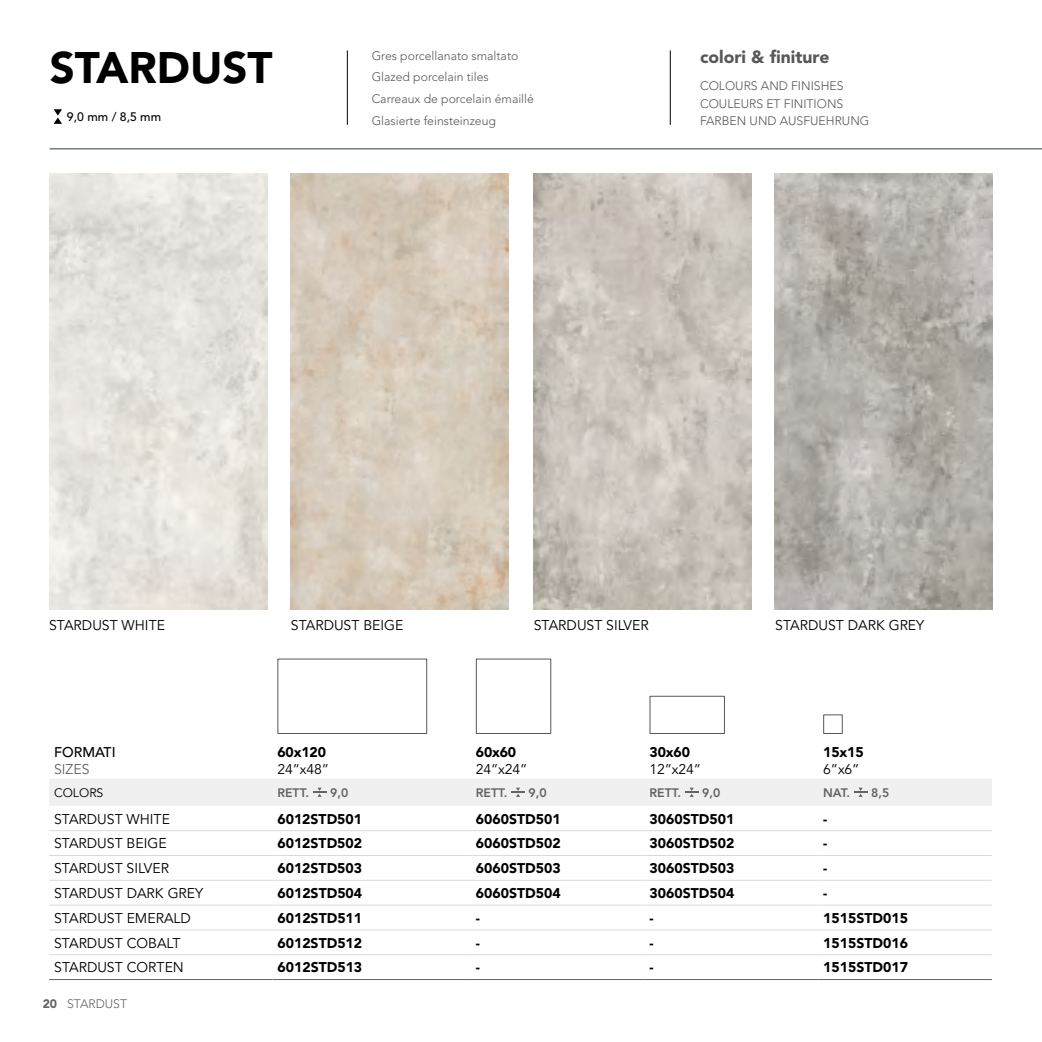
<style>
.page{position:relative;width:1042px;height:1042px;background:#fff}
.page>*{position:absolute;margin:0;border:0;box-sizing:border-box;transform-origin:0 0}
.t1{font:900 43.75px "Avenir LT Std";color:#000}
.t2{font:900 17.5px "Avenir LT Std";color:#575756}
.t3{font:900 14px "Avenir LT Std";color:#000}
.t4{font:14px "Avenir LT Std";color:#000}
.t5{font:500 14px "Avenir LT Std";color:#000}
.t6{font:14px "Avenir LT Std";color:#646363}
.t7{font:300 12.25px/21.7px "Avenir LT Std";color:#575756}
.t8{font:800 12.25px "Avenir LT Std";color:#646363}
.t9{font:500 12.25px "Avenir LT Std";color:#000}
.t10{font:300 12.25px "Avenir LT Std";color:#646363}
.t11{font:12.25px "Avenir LT Std";color:#000}
.s1{font-weight:900}
</style>
<div class="page">
<hr style="left:347px;top:50px;width:1px;height:75px;background:#000">
<hr style="left:670px;top:50px;width:1px;height:75px;background:#000">
<hr style="left:50px;top:148px;width:992px;height:1px;background:#2d3c4b">
<img style="left:533px;top:174px;width:218px;height:435px">
<img style="left:774px;top:174px;width:218px;height:435px">
<svg style="left:54px;top:109px;width:8px;height:15px"></svg>
<hr style="left:49px;top:830px;width:223px;height:1px;background:#dadada">
<hr style="left:471px;top:830px;width:173px;height:1px;background:#dadada">
<hr style="left:644px;top:830px;width:174px;height:1px;background:#dadada">
<hr style="left:818px;top:830px;width:174px;height:1px;background:#dadada">
<hr style="left:49px;top:855px;width:223px;height:1px;background:#dadada">
<hr style="left:471px;top:855px;width:173px;height:1px;background:#dadada">
<hr style="left:644px;top:855px;width:174px;height:1px;background:#dadada">
<hr style="left:818px;top:855px;width:174px;height:1px;background:#dadada">
<hr style="left:49px;top:880px;width:223px;height:1px;background:#dadada">
<hr style="left:471px;top:880px;width:173px;height:1px;background:#dadada">
<hr style="left:644px;top:880px;width:174px;height:1px;background:#dadada">
<hr style="left:818px;top:880px;width:174px;height:1px;background:#dadada">
<hr style="left:49px;top:904px;width:223px;height:1px;background:#dadada">
<hr style="left:471px;top:904px;width:173px;height:1px;background:#dadada">
<hr style="left:644px;top:904px;width:174px;height:1px;background:#dadada">
<hr style="left:818px;top:904px;width:174px;height:1px;background:#dadada">
<hr style="left:49px;top:929px;width:223px;height:1px;background:#dadada">
<hr style="left:471px;top:929px;width:173px;height:1px;background:#dadada">
<hr style="left:644px;top:929px;width:174px;height:1px;background:#dadada">
<hr style="left:818px;top:929px;width:174px;height:1px;background:#dadada">
<hr style="left:49px;top:954px;width:223px;height:1px;background:#dadada">
<hr style="left:471px;top:954px;width:173px;height:1px;background:#dadada">
<hr style="left:644px;top:954px;width:174px;height:1px;background:#dadada">
<hr style="left:818px;top:954px;width:174px;height:1px;background:#dadada">
<hr style="left:272px;top:855px;width:199px;height:1px;background:#dadada">
<hr style="left:272px;top:904px;width:199px;height:1px;background:#dadada">
<hr style="left:272px;top:830px;width:199px;height:1px;background:#dadada">
<hr style="left:272px;top:880px;width:199px;height:1px;background:#dadada">
<hr style="left:272px;top:929px;width:199px;height:1px;background:#dadada">
<hr style="left:272px;top:954px;width:199px;height:1px;background:#dadada">
<hr style="left:49px;top:979px;width:223px;height:1px;background:#646363">
<hr style="left:272px;top:979px;width:199px;height:1px;background:#646363">
<hr style="left:471px;top:979px;width:173px;height:1px;background:#646363">
<hr style="left:644px;top:979px;width:174px;height:1px;background:#646363">
<hr style="left:818px;top:979px;width:174px;height:1px;background:#646363">
<div style="left:277px;top:658px;width:150px;height:76px;border:1px solid #575756"></div>
<div style="left:476px;top:658px;width:75px;height:76px;border:1px solid #575756"></div>
<div style="left:649px;top:696px;width:76px;height:38px;border:1px solid #575756"></div>
<div style="left:823px;top:714px;width:20px;height:20px;border:1px solid #575756"></div>
<div style="left:49px;top:779px;width:943px;height:27px;background:#f0f0f0"></div>
<h1 class="t1" style="left:50px;top:41px;width:224px">STARDUST</h1>
<p class="t7" style="left:372px;top:45px;width:164px">Gres porcellanato smaltato<br>Glazed porcelain tiles<br>Carreaux de porcelain émaillé<br>Glasierte feinsteinzeug</p>
<p class="t9" style="left:67px;top:110px;width:96px">9,0 mm / 8,5 mm</p>
<p class="t2" style="left:700px;top:46px;width:131px">colori &amp; finiture</p>
<p class="t7" style="left:700px;top:77px;width:171px;line-height:17.3px">COLOURS AND FINISHES<br>COULEURS ET FINITIONS<br>FARBEN UND AUSFUEHRUNG</p>
<p class="t4" style="left:49px;top:617px;width:117px">STARDUST WHITE</p>
<p class="t4" style="left:291px;top:617px;width:114px">STARDUST BEIGE</p>
<p class="t4" style="left:534px;top:617px;width:116px">STARDUST SILVER</p>
<p class="t4" style="left:775px;top:617px;width:150px">STARDUST DARK GREY</p>
<p class="t5" style="left:54px;top:744px;width:63px">FORMATI</p>
<p class="t6" style="left:54px;top:761px;width:37px">SIZES</p>
<p class="t3" style="left:277px;top:743px;width:50px">60x120</p>
<p class="t4" style="left:277px;top:761px;width:53px">24”x48”</p>
<p class="t3" style="left:476px;top:743px;width:42px">60x60</p>
<p class="t4" style="left:476px;top:761px;width:53px">24”x24”</p>
<p class="t3" style="left:649px;top:743px;width:42px">30x60</p>
<p class="t4" style="left:649px;top:761px;width:53px">12”x24”</p>
<p class="t3" style="left:823px;top:743px;width:42px">15x15</p>
<p class="t4" style="left:823px;top:761px;width:38px">6”x6”</p>
<p class="t11" style="left:54px;top:785px;width:51px">COLORS</p>
<p class="t8" style="left:277px;top:785px;width:33px">RETT.</p>
<p class="t8" style="left:330px;top:785px;width:20px">9,0</p>
<p class="t8" style="left:476px;top:785px;width:33px">RETT.</p>
<p class="t8" style="left:529px;top:785px;width:20px">9,0</p>
<p class="t8" style="left:649px;top:785px;width:33px">RETT.</p>
<p class="t8" style="left:702px;top:785px;width:20px">9,0</p>
<p class="t8" style="left:823px;top:785px;width:28px">NAT.</p>
<p class="t8" style="left:871px;top:785px;width:20px">8,5</p>
<p class="t4" style="left:54px;top:810px;width:117px">STARDUST WHITE</p>
<p class="t3" style="left:277px;top:810px;width:86px">6012STD501</p>
<p class="t3" style="left:476px;top:810px;width:86px">6060STD501</p>
<p class="t3" style="left:649px;top:810px;width:86px">3060STD501</p>
<p class="t3" style="left:823px;top:810px;width:6px">-</p>
<p class="t4" style="left:54px;top:835px;width:114px">STARDUST BEIGE</p>
<p class="t3" style="left:277px;top:835px;width:86px">6012STD502</p>
<p class="t3" style="left:476px;top:835px;width:86px">6060STD502</p>
<p class="t3" style="left:649px;top:835px;width:86px">3060STD502</p>
<p class="t3" style="left:823px;top:835px;width:6px">-</p>
<p class="t4" style="left:54px;top:860px;width:116px">STARDUST SILVER</p>
<p class="t3" style="left:277px;top:860px;width:86px">6012STD503</p>
<p class="t3" style="left:476px;top:860px;width:86px">6060STD503</p>
<p class="t3" style="left:649px;top:860px;width:86px">3060STD503</p>
<p class="t3" style="left:823px;top:860px;width:6px">-</p>
<p class="t4" style="left:54px;top:885px;width:150px">STARDUST DARK GREY</p>
<p class="t3" style="left:277px;top:884px;width:86px">6012STD504</p>
<p class="t3" style="left:476px;top:884px;width:86px">6060STD504</p>
<p class="t3" style="left:649px;top:884px;width:86px">3060STD504</p>
<p class="t3" style="left:823px;top:884px;width:6px">-</p>
<p class="t4" style="left:54px;top:910px;width:138px">STARDUST EMERALD</p>
<p class="t3" style="left:277px;top:909px;width:86px">6012STD511</p>
<p class="t3" style="left:476px;top:909px;width:6px">-</p>
<p class="t3" style="left:649px;top:909px;width:6px">-</p>
<p class="t3" style="left:823px;top:909px;width:86px">1515STD015</p>
<p class="t4" style="left:54px;top:935px;width:128px">STARDUST COBALT</p>
<p class="t3" style="left:277px;top:934px;width:86px">6012STD512</p>
<p class="t3" style="left:476px;top:934px;width:6px">-</p>
<p class="t3" style="left:649px;top:934px;width:6px">-</p>
<p class="t3" style="left:823px;top:934px;width:86px">1515STD016</p>
<p class="t4" style="left:54px;top:959px;width:131px">STARDUST CORTEN</p>
<p class="t3" style="left:277px;top:959px;width:86px">6012STD513</p>
<p class="t3" style="left:476px;top:959px;width:6px">-</p>
<p class="t3" style="left:649px;top:959px;width:6px">-</p>
<p class="t3" style="left:823px;top:959px;width:86px">1515STD017</p>
<p class="t10" style="left:43px;top:996px;width:86px"><span class="s1">20</span> STARDUST</p>
</div>
